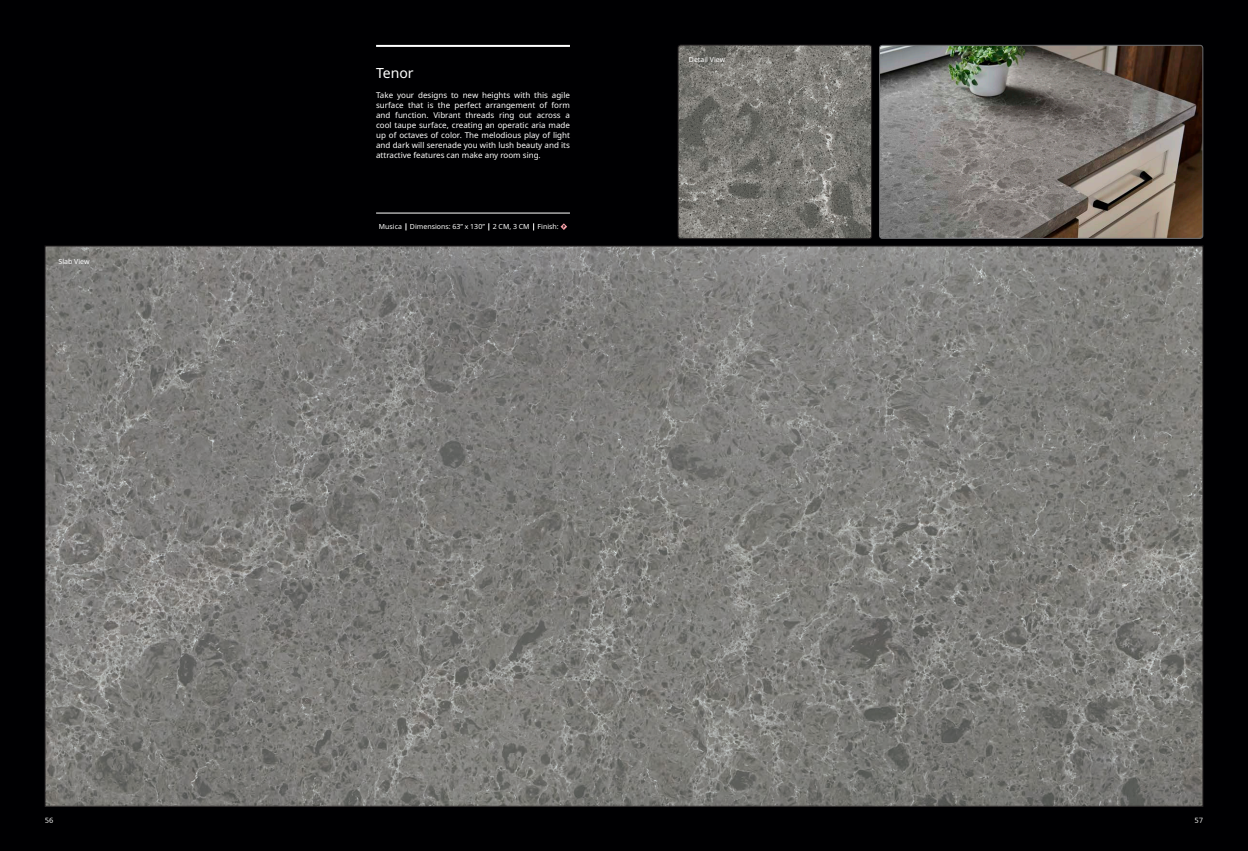
<style>
.page{position:relative;width:1248px;height:851px;background:#fff}
.page>*{position:absolute;margin:0;border:0;box-sizing:border-box;transform-origin:0 0}
.t1{font:14px "Noto Sans";color:#fff}
.t2{font:8px/10px "Noto Sans";color:#fff;text-align:justify}
.t3{font:7px "Noto Sans";color:#fff}
.t4{font:7px "LG Sm Haotf R";color:#fff}
</style>
<div class="page">
<div style="left:0;top:0;width:1247px;height:850px;background:#000002"></div>
<img style="left:47px;top:248px;width:1153px;height:556px">
<hr style="left:376px;top:45px;width:194px;height:2px;background:#fff">
<svg style="left:560px;top:223px;width:7px;height:7px"></svg>
<hr style="left:376px;top:213px;width:194px;height:1px;background:#fff">
<img style="left:879px;top:45px;width:323px;height:193px">
<div style="left:879px;top:45px;width:323px;height:193px;border:1px solid #6c6d70;border-radius:3px"></div>
<img style="left:679px;top:45px;width:192px;height:192px">
<div style="left:677px;top:45px;width:194px;height:194px;border:1px solid #231f20;border-radius:3px"></div>
<p class="t3" style="left:58px;top:257px;width:33px">Slab View</p>
<p class="t1" style="left:376px;top:63px;width:39px">Tenor</p>
<p class="t2" style="left:376px;top:90px;width:195px">Take your designs to new heights with this agile surface that is the perfect arrangement of form and function. Vibrant threads ring out across a cool taupe surface, creating an operatic aria made up of octaves of color. The melodious play of light and dark will serenade you with lush beauty and its attractive features can make any room sing.</p>
<p class="t3" style="left:379px;top:222px;width:181px">Musica Dimensions: 63” x 130” 2 CM, 3 CM Finish:</p>
<p class="t3" style="left:688px;top:54px;width:38px">Detail View</p>
<p class="t4" style="left:45px;top:817px;width:10px">56</p>
<p class="t4" style="left:1194px;top:817px;width:10px">57</p>
</div>
